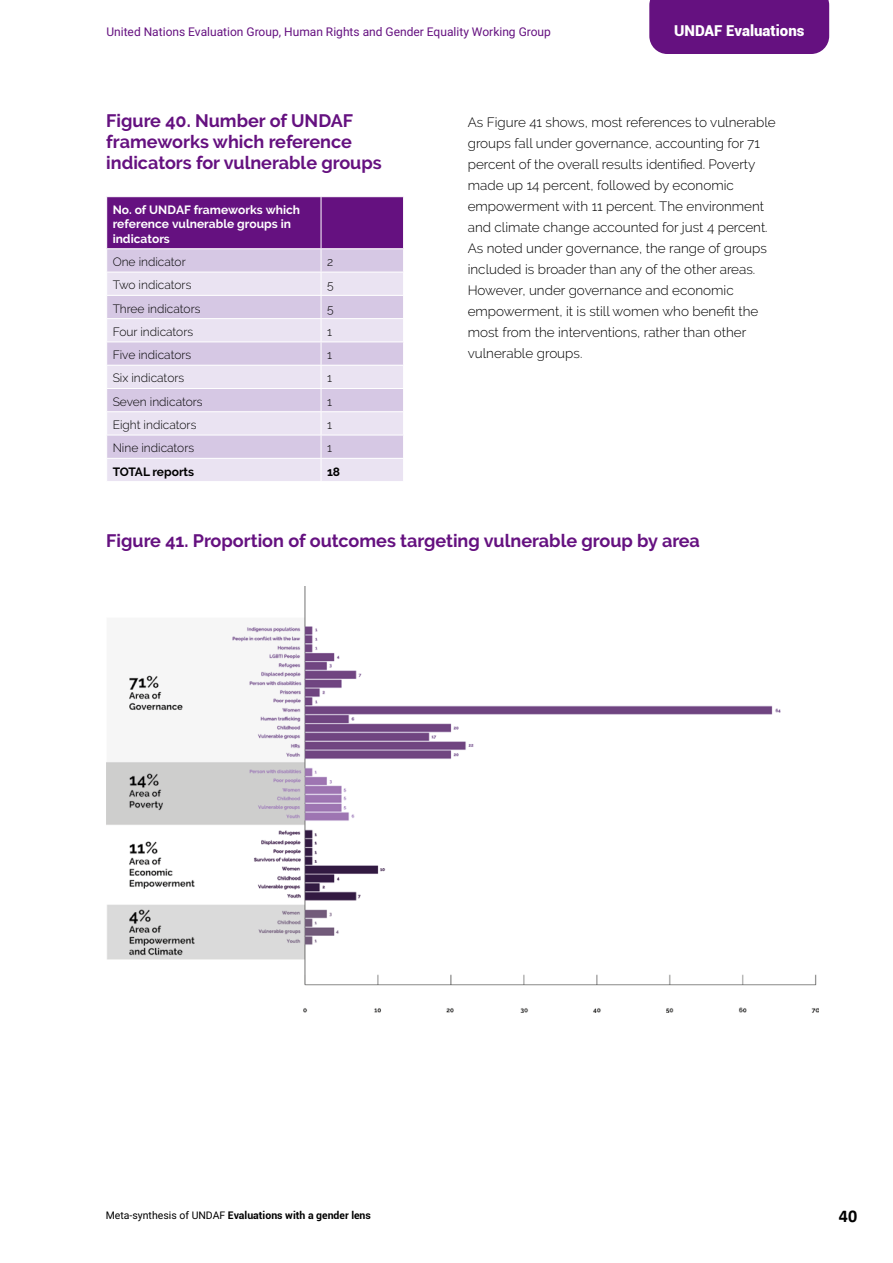
<style>
.page{position:relative;width:893px;height:1263px;background:#fff}
.page>*{position:absolute;margin:0;border:0;box-sizing:border-box;transform-origin:0 0}
.t1{font:700 18px/21px "Raleway";color:#651180}
.t2{font:700 18px "Calibri";color:#000}
.t3{font:900 15px "Roboto";color:#fff}
.t4{font:300 13.5px/21px "Raleway";color:#000}
.t5{font:300 12px "Raleway";color:#000}
.t6{font:12px "Roboto";color:#651180}
.t7{font:700 12px/14.4px "Raleway";color:#fff}
.t8{font:700 12px "Raleway";color:#000}
.t9{font:700 10.5px "Roboto";color:#000}
.s1{font-weight:400}
</style>
<div class="page">
<div style="left:649px;top:0;width:180px;height:54px;background:#651180"></div>
<svg style="left:106px;top:197px;width:298px;height:284px;background:#cbb4d8"></svg>
<img style="left:107px;top:586px;width:711px;height:426px">
<p class="t6" style="left:106px;top:23px;width:446px">United Nations Evaluation Group, Human Rights and Gender Equality Working Group</p>
<p class="t3" style="left:674px;top:20px;width:132px">UNDAF Evaluations</p>
<h1 class="t1" style="left:106px;top:111px;width:277px">Figure 40. Number of UNDAF frameworks which reference indicators for vulnerable groups</h1>
<p class="t7" style="left:113px;top:203px;width:189px">No. of UNDAF frameworks which reference vulnerable groups in indicators</p>
<p class="t5" style="left:113px;top:255px;width:75px">One indicator</p>
<p class="t5" style="left:327px;top:255px;width:8px">2</p>
<p class="t5" style="left:113px;top:278px;width:80px">Two indicators</p>
<p class="t5" style="left:327px;top:278px;width:8px">5</p>
<p class="t5" style="left:113px;top:301px;width:89px">Three indicators</p>
<p class="t5" style="left:327px;top:301px;width:8px">5</p>
<p class="t5" style="left:113px;top:325px;width:82px">Four indicators</p>
<p class="t5" style="left:327px;top:325px;width:6px">1</p>
<p class="t5" style="left:113px;top:348px;width:80px">Five indicators</p>
<p class="t5" style="left:327px;top:348px;width:6px">1</p>
<p class="t5" style="left:113px;top:371px;width:73px">Six indicators</p>
<p class="t5" style="left:327px;top:371px;width:6px">1</p>
<p class="t5" style="left:113px;top:394px;width:92px">Seven indicators</p>
<p class="t5" style="left:327px;top:394px;width:6px">1</p>
<p class="t5" style="left:113px;top:418px;width:85px">Eight indicators</p>
<p class="t5" style="left:327px;top:418px;width:6px">1</p>
<p class="t5" style="left:113px;top:441px;width:83px">Nine indicators</p>
<p class="t5" style="left:327px;top:441px;width:6px">1</p>
<p class="t8" style="left:113px;top:464px;width:83px">TOTAL reports</p>
<p class="t8" style="left:327px;top:464px;width:15px">18</p>
<p class="t4" style="left:468px;top:112px;width:310px">As Figure 41 shows, most references to vulnerable groups fall under governance, accounting for 71 percent of the overall results identified. Poverty made up 14 percent, followed by economic empowerment with 11 percent. The environment and climate change accounted for just 4 percent.<br>As noted under governance, the range of groups included is broader than any of the other areas.<br>However, under governance and economic empowerment, it is still women who benefit the most from the interventions, rather than other vulnerable groups.</p>
<h1 class="t1" style="left:106px;top:531px;width:595px">Figure 41. Proportion of outcomes targeting vulnerable group by area</h1>
<p class="t9" style="left:106px;top:1208px;width:267px"><span class="s1">Meta-synthesis of UNDAF</span> Evaluations with a gender lens</p>
<h1 class="t2" style="left:839px;top:1204px;width:20px">40</h1>
</div>
